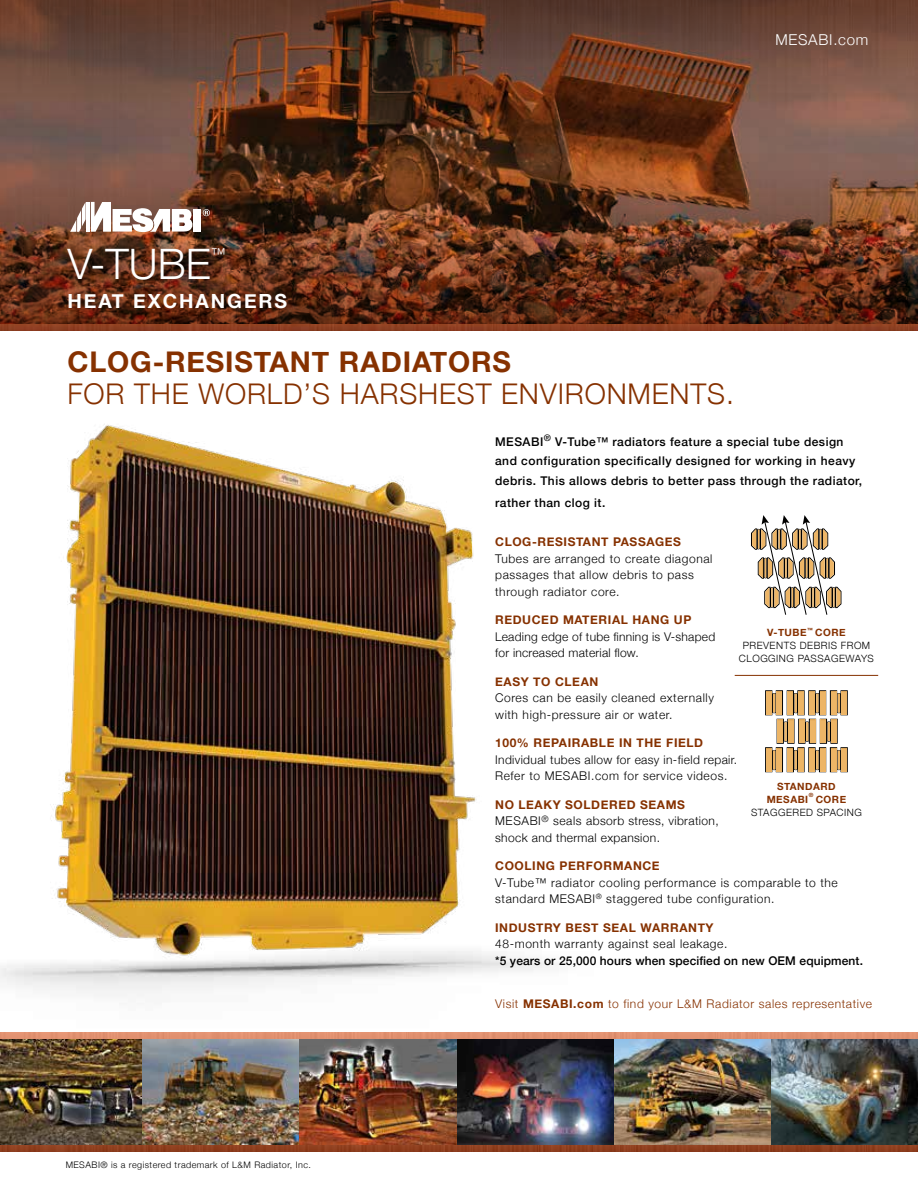
<style>
.page{position:relative;width:918px;height:1188px;background:#fff}
.page>*{position:absolute;margin:0;border:0;box-sizing:border-box;transform-origin:0 0}
.t1{font:300 42px "Helvetica Neue";color:#fff}
.t2{font:300 28.5px "Helvetica Neue";letter-spacing:.03em;color:#863100}
.t3{font:700 28.5px "Helvetica Neue";letter-spacing:.03em;color:#863100}
.t4{font:700 19.5px "Helvetica Neue";letter-spacing:.1em;color:#fff}
.t5{font:300 15px "Helvetica Neue";letter-spacing:.05em;color:#fff}
.t6{font:300 12px/16.5px "Helvetica Neue";letter-spacing:.05em;color:#000}
.t7{font:500 12px/19.5px "Helvetica Neue";letter-spacing:.04em;color:#000}
.t8{font:300 12px/16.5px "Helvetica Neue";letter-spacing:.03em;color:#000}
.t9{font:700 12px "Helvetica Neue";letter-spacing:.05em;color:#863100}
.t10{font:300 12px/16.5px "Helvetica Neue";letter-spacing:.02em;color:#000}
.t11{font:300 12px "Helvetica Neue";letter-spacing:.05em;color:#863100}
.t12{font:500 12px "Helvetica Neue";letter-spacing:.01em;color:#000}
.t13{font:300 10.05px/12.9px "Helvetica Neue";letter-spacing:.05em;color:#000;text-align:center}
.t14{font:700 10.05px/12.9px "Helvetica Neue";letter-spacing:.05em;color:#863100}
.t15{font:300 9px "Helvetica Neue";letter-spacing:.05em;color:#000}
.t16{font:700 5.7px "Helvetica Neue";color:#863100}
.s1{font-weight:700;color:#863100}
.s2{font-weight:700}
</style>
<div class="page">
<img style="left:0;top:424px;width:559px;height:572px">
<img style="left:0;top:0;width:918px;height:331px">
<img style="left:0;top:1032px;width:918px;height:120px">
<img style="left:0;top:1039px;width:918px;height:105px">
<div style="left:65px;top:245px;width:171px;height:46px;background:#000;opacity:.63"></div>
<svg style="left:203px;top:209px;width:7px;height:7px"></svg>
<svg style="left:70px;top:202px;width:124px;height:30px"></svg>
<div style="left:193px;top:209px;width:8px;height:23px;background:#fff"></div>
<svg style="left:751px;top:515px;width:90px;height:100px"></svg>
<hr style="left:735px;top:675px;width:143px;height:1px;background:#863100">
<svg style="left:765px;top:690px;width:83px;height:82px"></svg>
<p class="t5" style="left:775px;top:27px;width:94px">MESABI.com</p>
<h1 class="t1" style="left:68px;top:230px;width:145px">V-TUBE</h1>
<p class="t5" style="left:211px;top:242px;width:16px">™</p>
<h3 class="t4" style="left:68px;top:286px;width:221px">HEAT EXCHANGERS</h3>
<h2 class="t3" style="left:68px;top:340px;width:445px">CLOG-RESISTANT RADIATORS</h2>
<h2 class="t2" style="left:68px;top:370px;width:668px">FOR THE WORLD’S HARSHEST ENVIRONMENTS.</h2>
<p class="t7" style="left:495px;top:431px;width:369px">MESABI<sup>®</sup> V-Tube™ radiators feature a special tube design and configuration specifically designed for working in heavy debris. This allows debris to better pass through the radiator,</p>
<p class="t7" style="left:495px;top:492px;width:112px">rather than clog it.</p>
<p class="t9" style="left:495px;top:532px;width:187px">CLOG-RESISTANT PASSAGES</p>
<p class="t6" style="left:495px;top:549px;width:219px">Tubes are arranged to create diagonal passages that allow debris to pass through radiator core.</p>
<p class="t9" style="left:495px;top:610px;width:198px">REDUCED MATERIAL HANG UP</p>
<p class="t10" style="left:495px;top:627px;width:222px">Leading edge of tube finning is V-shaped for increased material flow.</p>
<p class="t9" style="left:495px;top:672px;width:105px">EASY TO CLEAN</p>
<p class="t6" style="left:495px;top:689px;width:220px">Cores can be easily cleaned externally with high-pressure air or water.</p>
<p class="t9" style="left:495px;top:733px;width:209px">100% REPAIRABLE IN THE FIELD</p>
<p class="t8" style="left:495px;top:750px;width:244px">Individual tubes allow for easy in-field repair.<br>Refer to MESABI.com for service videos.</p>
<p class="t8" style="left:495px;top:795px;width:225px"><span class="s1">NO LEAKY SOLDERED SEAMS<br></span>MESABI<sup>®</sup> seals absorb stress, vibration, shock and thermal expansion.</p>
<p class="t9" style="left:495px;top:856px;width:166px">COOLING PERFORMANCE</p>
<p class="t6" style="left:495px;top:873px;width:344px">V-Tube™ radiator cooling performance is comparable to the standard MESABI<sup>®</sup> staggered tube configuration.</p>
<p class="t9" style="left:495px;top:918px;width:220px">INDUSTRY BEST SEAL WARRANTY</p>
<p class="t6" style="left:495px;top:935px;width:234px">48-month warranty against seal leakage.</p>
<p class="t12" style="left:495px;top:951px;width:369px">*5 years or 25,000 hours when specified on new OEM equipment.</p>
<p class="t13" style="left:739px;top:625px;width:137px"><span class="s1">V-TUBE</span><sup>™</sup> <span class="s1">CORE<br></span>PREVENTS DEBRIS FROM<br>CLOGGING PASSAGEWAYS</p>
<p class="t14" style="left:767px;top:780px;width:71px;text-indent:10px">STANDARD<br>MESABI</p>
<p class="t16" style="left:809px;top:791px;width:6px">®</p>
<p class="t14" style="left:816px;top:793px;width:32px">CORE</p>
<p class="t13" style="left:751px;top:805px;width:112px">STAGGERED SPACING</p>
<p class="t15" style="left:66px;top:1157px;width:247px">MESABI® is a registered trademark of L&amp;M Radiator, Inc.</p>
<p class="t11" style="left:495px;top:994px;width:378px">Visit <span class="s2">MESABI.com</span> to find your L&amp;M Radiator sales representative</p>
</div>
